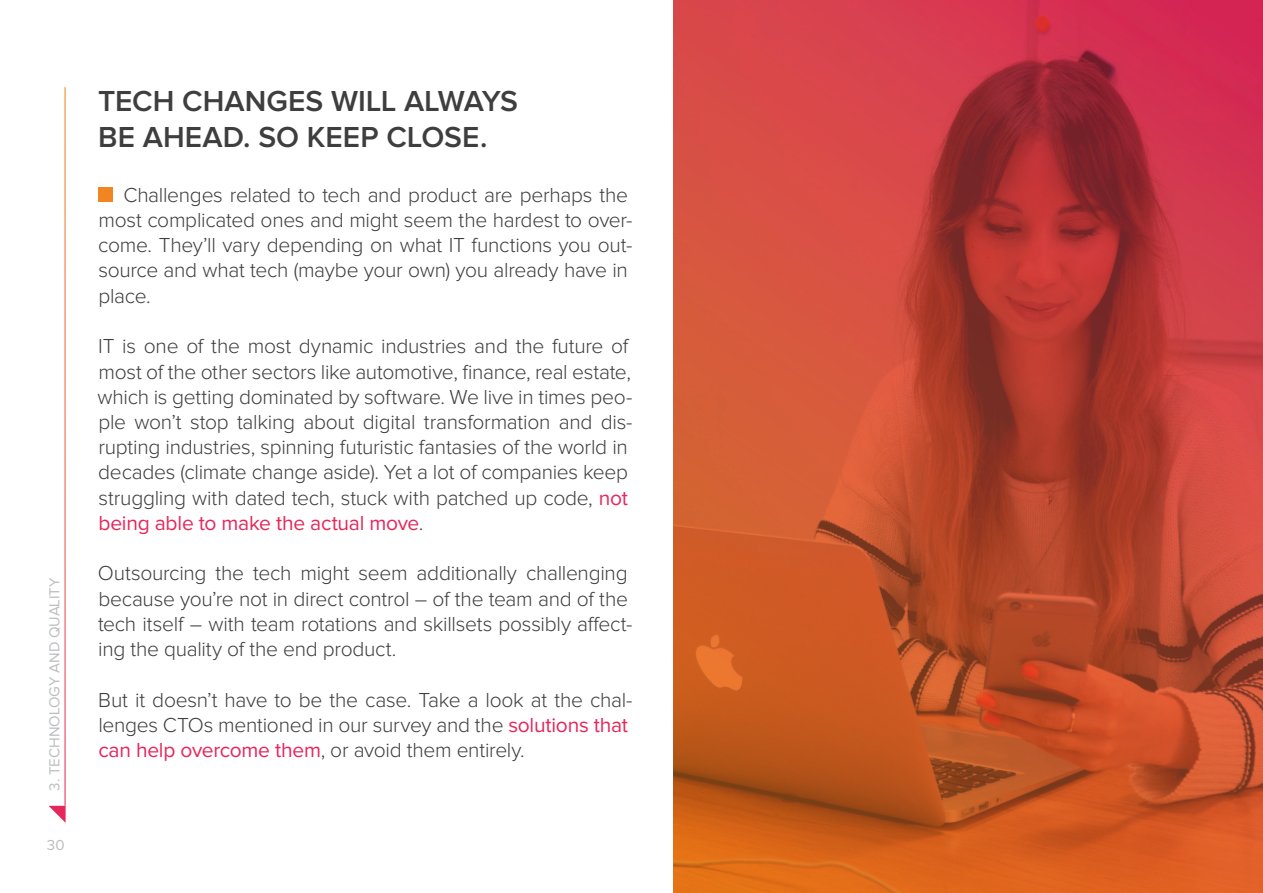
<style>
.page{position:relative;width:1263px;height:893px;background:#fff}
.page>*{position:absolute;margin:0;border:0;box-sizing:border-box;transform-origin:0 0}
.t1{font:600 30px/36px "Proxima Nova";letter-spacing:.005em;color:#3e3e3f}
.text_large{font:300 21px/25.2px "Proxima Nova";letter-spacing:-.015em;color:#3e3e3f}
.t2{font:15px "Proxima Nova";color:#bcbdc0}
.s1{font-weight:400;color:#e7265a}
</style>
<div class="page">
<svg style="left:49px;top:806px;width:17px;height:17px"></svg>
<div style="left:98px;top:187px;width:15px;height:15px;background:#f18521"></div>
<img style="left:673px;top:0;width:590px;height:893px">
<p class="t2" style="left:48px;top:791px;width:215px;rotate:-90deg">3. TECHNOLOGY AND QUALITY</p>
<p class="t2" style="left:47px;top:838px;width:19px">30</p>
<p class="t1" style="left:98px;top:84px;width:421px">TECH CHANGES WILL ALWAYS<br>BE AHEAD. SO KEEP CLOSE.</p>
<p class="text_large" style="left:98px;top:183px;width:536px;text-indent:25px">Challenges related to tech and product are perhaps the most complicated ones and might seem the hardest to over&shy;come. They’ll vary depending on what IT functions you out&shy;source and what tech (maybe your own) you already have in place.</p>
<p class="text_large" style="left:98px;top:335px;width:536px">IT is one of the most dynamic industries and the future of most of the other sectors like automotive, finance, real estate, which is getting dominated by software. We live in times peo&shy;ple won’t stop talking about digital transformation and dis&shy;rupting industries, spinning futuristic fantasies of the world in decades (climate change aside). Yet a lot of companies keep struggling with dated tech, stuck with patched up code, <span class="s1">not being able to make the actual move</span>.</p>
<p class="text_large" style="left:98px;top:562px;width:536px">Outsourcing the tech might seem additionally challenging because you’re not in direct control – of the team and of the tech itself – with team rotations and skillsets possibly affect&shy;ing the quality of the end product.</p>
<p class="text_large" style="left:98px;top:688px;width:536px">But it doesn’t have to be the case. Take a look at the chal&shy;lenges CTOs mentioned in our survey and the <span class="s1">solutions that can help overcome them</span>, or avoid them entirely.</p>
</div>
